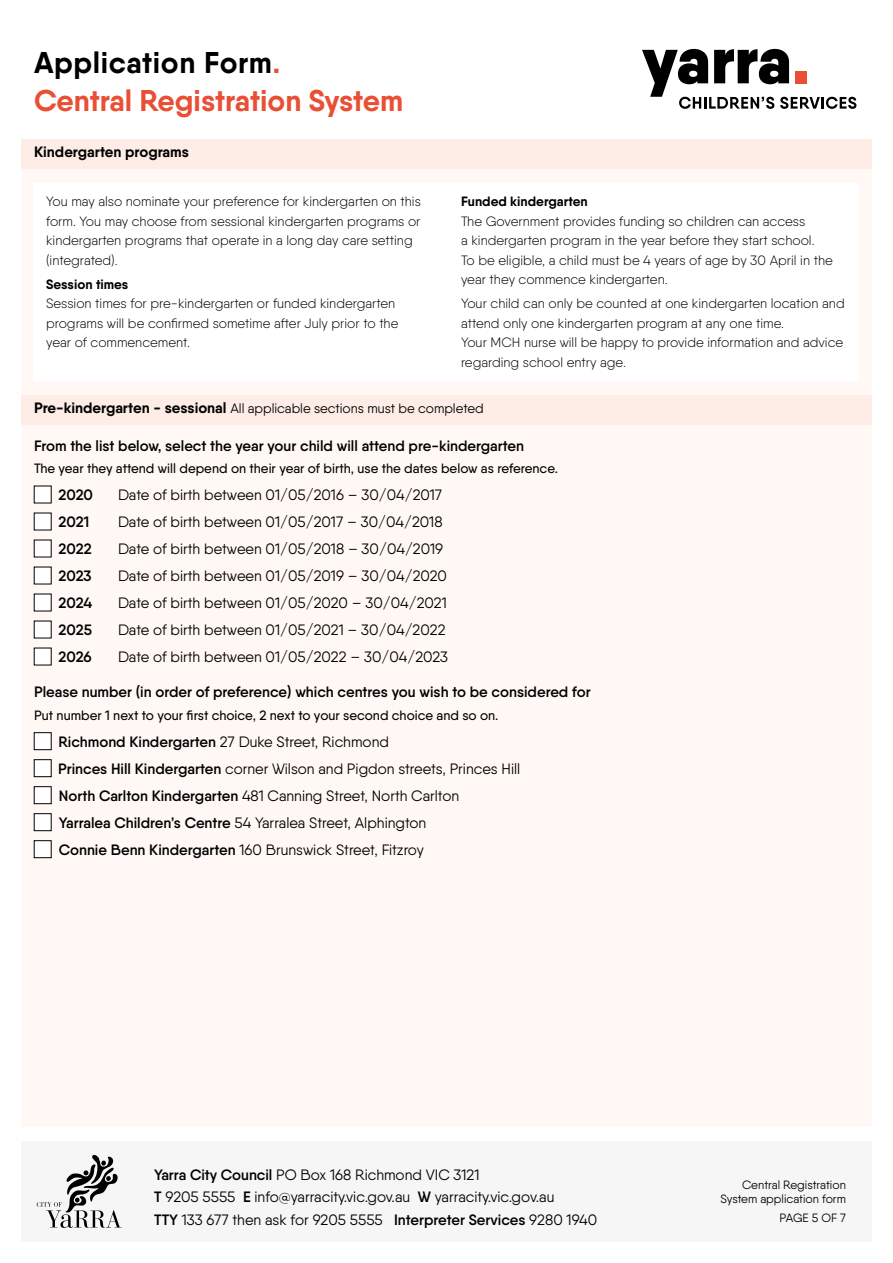
<style>
.page{position:relative;width:893px;height:1263px;background:#fff}
.page>*{position:absolute;margin:0;border:0;box-sizing:border-box;transform-origin:0 0}
.t1{font:700 30px/37.5px "Qanelas";color:#e94f35}
.t2{font:15px/27px "Qanelas";color:#000}
.t3{font:600 15px "Qanelas";color:#000}
.t4{font:700 15px "Qanelas";color:#000}
.t5{font:300 13.5px/19.5px "Qanelas";color:#000}
.t6{font:500 13.5px "Qanelas";color:#000}
.t7{font:13.5px "Qanelas";color:#000}
.t8{font:700 13.5px "Qanelas";color:#000}
.t9{font:12px/14.4px "Qanelas";color:#000;text-align:right}
.s1{color:#000}
.s2{font-weight:700;font-size:15px}
.s3{font-weight:600}
</style>
<div class="page">
<div style="left:22px;top:139px;width:850px;height:988px;background:#fff8f5"></div>
<div style="left:21px;top:1141px;width:851px;height:101px;background:#f6f6f6"></div>
<svg style="left:642px;top:49px;width:214px;height:60px"></svg>
<svg style="left:37px;top:1155px;width:85px;height:73px"></svg>
<div style="left:33px;top:183px;width:826px;height:198px;background:#fff"></div>
<div style="left:21px;top:139px;width:850px;height:30px;background:#fdede6"></div>
<div style="left:21px;top:395px;width:850px;height:29px;background:#fdede6"></div>
<div style="left:34px;top:486px;width:17px;height:17px;background:#fff"></div>
<div style="left:34px;top:513px;width:17px;height:17px;background:#fff"></div>
<div style="left:34px;top:540px;width:17px;height:17px;background:#fff"></div>
<div style="left:34px;top:567px;width:17px;height:17px;background:#fff"></div>
<div style="left:34px;top:594px;width:17px;height:17px;background:#fff"></div>
<div style="left:34px;top:621px;width:17px;height:17px;background:#fff"></div>
<div style="left:34px;top:648px;width:17px;height:17px;background:#fff"></div>
<div style="left:34px;top:733px;width:17px;height:17px;background:#fff"></div>
<div style="left:34px;top:732px;width:17px;height:18px;border:1px solid #000"></div>
<div style="left:34px;top:760px;width:17px;height:17px;background:#fff"></div>
<div style="left:34px;top:759px;width:17px;height:18px;border:1px solid #000"></div>
<div style="left:34px;top:787px;width:17px;height:17px;background:#fff"></div>
<div style="left:34px;top:786px;width:17px;height:18px;border:1px solid #000"></div>
<div style="left:34px;top:814px;width:17px;height:17px;background:#fff"></div>
<div style="left:34px;top:813px;width:17px;height:18px;border:1px solid #000"></div>
<div style="left:34px;top:841px;width:17px;height:17px;background:#fff"></div>
<div style="left:34px;top:840px;width:17px;height:18px;border:1px solid #000"></div>
<h1 class="t1" style="left:34px;top:44px;width:371px"><span class="s1">Application Form</span>.<br>Central Registration System</h1>
<p class="t4" style="left:34px;top:142px;width:156px">Kindergarten programs</p>
<p class="t5" style="left:46px;top:192px;width:376px">You may also nominate your preference for kindergarten on this form. You may choose from sessional kindergarten programs or kindergarten programs that operate in a long day care setting (integrated).</p>
<p class="t8" style="left:46px;top:275px;width:84px">Session times</p>
<p class="t5" style="left:46px;top:294px;width:354px">Session times for pre-kindergarten or funded kindergarten programs will be confirmed sometime after July prior to the year of commencement.</p>
<p class="t8" style="left:461px;top:193px;width:128px">Funded kindergarten</p>
<p class="t5" style="left:461px;top:211px;width:373px">The Government provides funding so children can access<br>a kindergarten program in the year before they start school.<br>To be eligible, a child must be 4 years of age by 30 April in the year they commence kindergarten.</p>
<p class="t5" style="left:461px;top:293px;width:385px">Your child can only be counted at one kindergarten location and attend only one kindergarten program at any one time.<br>Your MCH nurse will be happy to provide information and advice regarding school entry age.</p>
<p class="t7" style="left:34px;top:400px;width:451px"><span class="s2">Pre-kindergarten - sessional</span> All applicable sections must be completed</p>
<p class="t3" style="left:34px;top:436px;width:492px">From the list below, select the year your child will attend pre-kindergarten</p>
<p class="t6" style="left:34px;top:460px;width:526px">The year they attend will depend on their year of birth, use the dates below as reference.</p>
<p class="t3" style="left:59px;top:485px;width:36px">2020</p>
<p class="t2" style="left:118px;top:481px;width:326px">Date of birth between 01/05/2016 – 30/04/2017</p>
<p class="t3" style="left:59px;top:512px;width:32px">2021</p>
<p class="t2" style="left:118px;top:508px;width:326px">Date of birth between 01/05/2017 – 30/04/2018</p>
<p class="t3" style="left:59px;top:539px;width:35px">2022</p>
<p class="t2" style="left:118px;top:535px;width:327px">Date of birth between 01/05/2018 – 30/04/2019</p>
<p class="t3" style="left:59px;top:566px;width:35px">2023</p>
<p class="t2" style="left:118px;top:562px;width:330px">Date of birth between 01/05/2019 – 30/04/2020</p>
<p class="t3" style="left:59px;top:593px;width:35px">2024</p>
<p class="t2" style="left:118px;top:589px;width:330px">Date of birth between 01/05/2020 – 30/04/2021</p>
<p class="t3" style="left:59px;top:620px;width:35px">2025</p>
<p class="t2" style="left:118px;top:616px;width:329px">Date of birth between 01/05/2021 – 30/04/2022</p>
<p class="t3" style="left:59px;top:647px;width:35px">2026</p>
<p class="t2" style="left:118px;top:643px;width:332px">Date of birth between 01/05/2022 – 30/04/2023</p>
<p class="t3" style="left:34px;top:683px;width:558px">Please number (in order of preference) which centres you wish to be considered for</p>
<p class="t6" style="left:34px;top:707px;width:466px">Put number 1 next to your first choice, 2 next to your second choice and so on.</p>
<p class="t2" style="left:58px;top:728px;width:464px"><span class="s3">Richmond Kindergarten</span> 27 Duke Street, Richmond<br><span class="s3">Princes Hill Kindergarten</span> corner Wilson and Pigdon streets, Princes Hill <span class="s3">North Carlton Kindergarten</span> 481 Canning Street, North Carlton<br><span class="s3">Yarralea Children’s Centre</span> 54 Yarralea Street, Alphington<br><span class="s3">Connie Benn Kindergarten</span> 160 Brunswick Street, Fitzroy</p>
<p class="t2" style="left:154px;top:1163px;width:445px;line-height:22.5px"><span class="s3">Yarra City Council</span> PO Box 168 Richmond VIC 3121<br><span class="s3">T</span> 9205 5555 <span class="s3">E</span> info@yarracity.vic.gov.au <span class="s3">W</span> yarracity.vic.gov.au<br><span class="s3">TTY</span> 133 677 then ask for 9205 5555 <span class="s3">Interpreter Services</span> 9280 1940</p>
<p class="t9" style="left:720px;top:1177px;width:127px">Central Registration<br>System application form</p>
<p class="t9" style="left:780px;top:1210px;width:68px">PAGE 5 OF 7</p>
</div>
